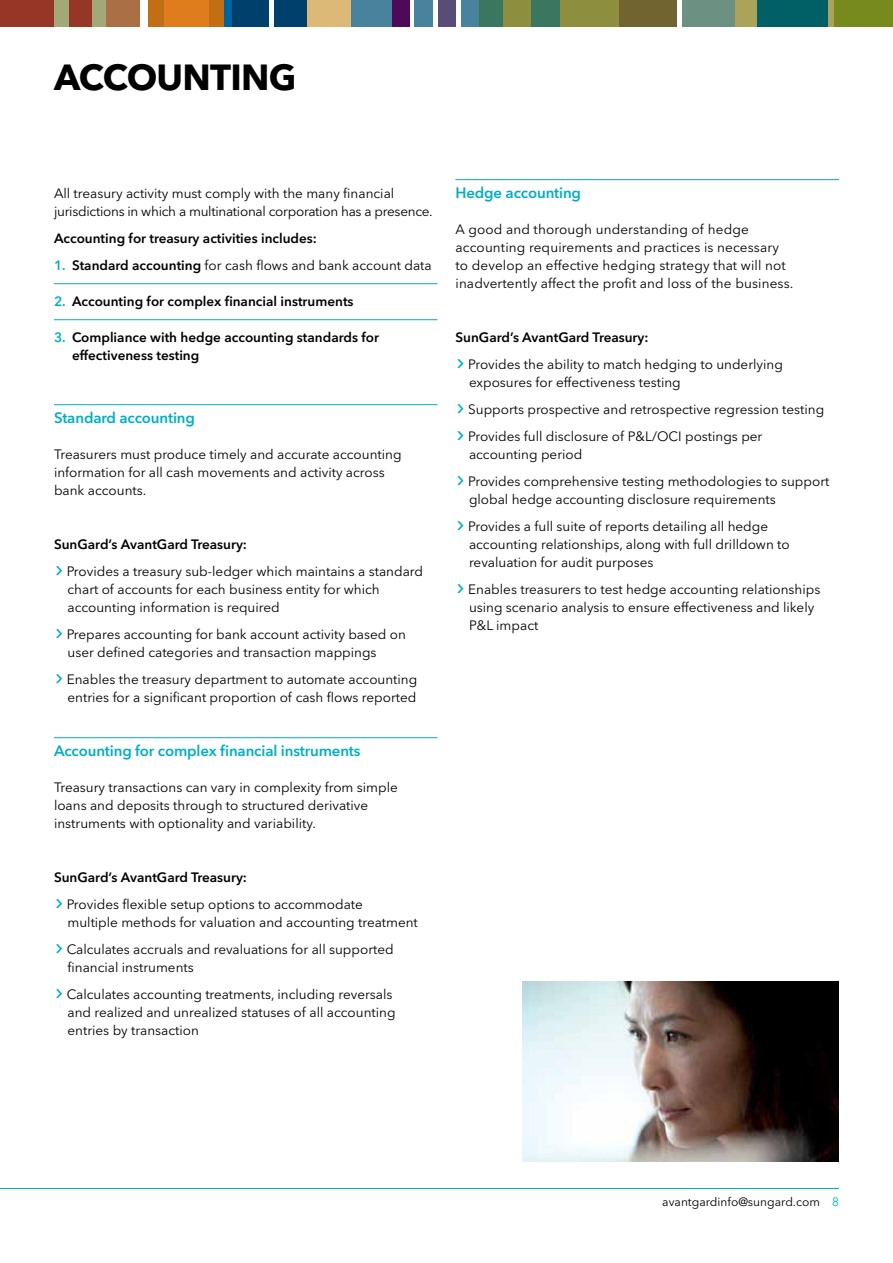
<style>
.page{position:relative;width:893px;height:1263px;background:#fff}
.page>*{position:absolute;margin:0;border:0;box-sizing:border-box;transform-origin:0 0}
.t1{font:700 36px "Avenir Next LT Pro";letter-spacing:-.02em;color:#000}
.t2{font:600 15px "Avenir Next LT Pro";letter-spacing:-.01em;color:#00aec5}
.t3{font:13.5px/18px "Avenir Next LT Pro";color:#000}
.t4{font:600 13.5px/18px "Avenir Next LT Pro";color:#000}
.t5{font:13.5px/18px "Avenir Next LT Pro";letter-spacing:-.02em;color:#000}
.t6{font:12px "Avenir Next LT Pro";color:#000}
.s1{font-weight:600;color:#00aec5}
.s2{font-weight:600}
.s3{color:#00aec5}
.s4{font-size:22.5px;color:#00aec5}
</style>
<div class="page">
<hr style="left:0;top:1188px;width:839px;height:1px;background:#00aec5">
<div style="left:35px;top:0;width:78px;height:27px;background:#a2a877"></div>
<div style="left:69px;top:0;width:22px;height:27px;background:#963627"></div>
<div style="left:0;top:0;width:54px;height:27px;background:#963627"></div>
<div style="left:107px;top:0;width:36px;height:27px;background:#aa6f45"></div>
<div style="left:140px;top:0;width:9px;height:27px;background:#fff"></div>
<div style="left:149px;top:0;width:77px;height:27px;background:#c16e15"></div>
<div style="left:164px;top:0;width:45px;height:27px;background:#df7d1c"></div>
<div style="left:224px;top:0;width:8px;height:27px;background:#0064a3"></div>
<div style="left:232px;top:0;width:76px;height:27px;background:#00406c"></div>
<hr style="left:269px;top:0;width:4px;height:27px;background:#fff">
<div style="left:307px;top:0;width:45px;height:27px;background:#ddb977"></div>
<div style="left:351px;top:0;width:45px;height:27px;background:#47839c"></div>
<div style="left:392px;top:0;width:19px;height:27px;background:#4e0959"></div>
<div style="left:410px;top:0;width:5px;height:27px;background:#fff"></div>
<div style="left:415px;top:0;width:19px;height:27px;background:#47839c"></div>
<div style="left:438px;top:0;width:19px;height:27px;background:#584d76"></div>
<hr style="left:433px;top:0;width:4px;height:27px;background:#fff">
<div style="left:461px;top:0;width:19px;height:27px;background:#47839c"></div>
<div style="left:479px;top:0;width:84px;height:27px;background:#3a7660"></div>
<div style="left:503px;top:0;width:27px;height:27px;background:#8d8f3f"></div>
<div style="left:560px;top:0;width:65px;height:27px;background:#8d8f3f"></div>
<div style="left:620px;top:0;width:64px;height:27px;background:#716431"></div>
<div style="left:678px;top:0;width:64px;height:27px;background:#6c9183"></div>
<hr style="left:678px;top:0;width:4px;height:27px;background:#fff">
<div style="left:735px;top:0;width:100px;height:27px;background:#aba35a"></div>
<div style="left:757px;top:0;width:71px;height:27px;background:#006066"></div>
<div style="left:834px;top:0;width:59px;height:27px;background:#768a1d"></div>
<img style="left:522px;top:981px;width:317px;height:180px">
<hr style="left:54px;top:283px;width:383px;height:1px;background:#00aec5">
<hr style="left:54px;top:319px;width:383px;height:1px;background:#00aec5">
<hr style="left:54px;top:404px;width:383px;height:1px;background:#00aec5">
<hr style="left:54px;top:737px;width:383px;height:1px;background:#00aec5">
<hr style="left:455px;top:179px;width:384px;height:1px;background:#00aec5">
<h1 class="t1" style="left:54px;top:55px;width:244px">ACCOUNTING</h1>
<p class="t5" style="left:54px;top:184px;width:380px">All treasury activity must comply with the many financial jurisdictions in which a multinational corporation has a presence.</p>
<p class="t4" style="left:54px;top:229px;width:264px">Accounting for treasury activities includes:</p>
<p class="t3" style="left:54px;top:256px;width:379px"><span class="s1">1.</span> <span class="s2">Standard accounting</span> for cash flows and bank account data</p>
<p class="t4" style="left:54px;top:292px;width:301px"><span class="s3">2.</span> Accounting for complex financial instruments</p>
<p class="t4" style="left:72px;top:328px;width:308px;text-indent:-18px"><span class="s3">3.</span> Compliance with hedge accounting standards for effectiveness testing</p>
<p class="t2" style="left:54px;top:409px;width:142px">Standard accounting</p>
<p class="t3" style="left:54px;top:445px;width:349px">Treasurers must produce timely and accurate accounting information for all cash movements and activity across bank accounts.</p>
<p class="t3" style="left:54px;top:531px;width:371px;line-height:27px"><span class="s2">SunGard’s AvantGard Treasury:<br></span><span class="s4">›</span> Provides a treasury sub-ledger which maintains a standard</p>
<p class="t3" style="left:67px;top:580px;width:314px">chart of accounts for each business entity for which accounting information is required</p>
<p class="t3" style="left:67px;top:625px;width:340px;text-indent:-13px"><span class="s4">›</span> Prepares accounting for bank account activity based on user defined categories and transaction mappings</p>
<p class="t3" style="left:54px;top:670px;width:365px;text-align:right"><span class="s4">›</span> Enables the treasury department to automate accounting entries for a significant proportion of cash flows reported</p>
<p class="t2" style="left:54px;top:742px;width:308px">Accounting for complex financial instruments</p>
<p class="t3" style="left:54px;top:778px;width:345px">Treasury transactions can vary in complexity from simple loans and deposits through to structured derivative instruments with optionality and variability.</p>
<p class="t3" style="left:54px;top:864px;width:310px;line-height:27px"><span class="s2">SunGard’s AvantGard Treasury:<br></span><span class="s4">›</span> Provides flexible setup options to accommodate</p>
<p class="t3" style="left:54px;top:909px;width:365px;line-height:27px;text-indent:13px">multiple methods for valuation and accounting treatment <span class="s4">›</span> Calculates accruals and revaluations for all supported</p>
<p class="t3" style="left:54px;top:954px;width:340px;line-height:27px;text-indent:13px">financial instruments<br><span class="s4">›</span> Calculates accounting treatments, including reversals</p>
<p class="t3" style="left:67px;top:1003px;width:330px">and realized and unrealized statuses of all accounting entries by transaction</p>
<p class="t2" style="left:455px;top:184px;width:127px">Hedge accounting</p>
<p class="t3" style="left:455px;top:220px;width:339px">A good and thorough understanding of hedge accounting requirements and practices is necessary to develop an effective hedging strategy that will not inadvertently affect the profit and loss of the business.</p>
<p class="t3" style="left:455px;top:324px;width:329px;line-height:27px"><span class="s2">SunGard’s AvantGard Treasury:<br></span><span class="s4">›</span> Provides the ability to match hedging to underlying</p>
<p class="t3" style="left:455px;top:369px;width:370px;line-height:27px;text-indent:13px">exposures for effectiveness testing<br><span class="s4">›</span> Supports prospective and retrospective regression testing <span class="s4">›</span> Provides full disclosure of P&amp;L/OCI postings per</p>
<p class="t3" style="left:455px;top:441px;width:375px;line-height:27px;text-indent:13px">accounting period<br><span class="s4">›</span> Provides comprehensive testing methodologies to support</p>
<p class="t3" style="left:455px;top:486px;width:322px;line-height:27px;text-indent:13px">global hedge accounting disclosure requirements <span class="s4">›</span> Provides a full suite of reports detailing all hedge</p>
<p class="t3" style="left:469px;top:535px;width:322px">accounting relationships, along with full drilldown to revaluation for audit purposes</p>
<p class="t3" style="left:469px;top:580px;width:353px;text-indent:-13px"><span class="s4">›</span> Enables treasurers to test hedge accounting relationships using scenario analysis to ensure effectiveness and likely<br>P&amp;L impact</p>
<p class="t6" style="left:662px;top:1195px;width:178px">avantgardinfo@sungard.com <span class="s3">8</span></p>
</div>
